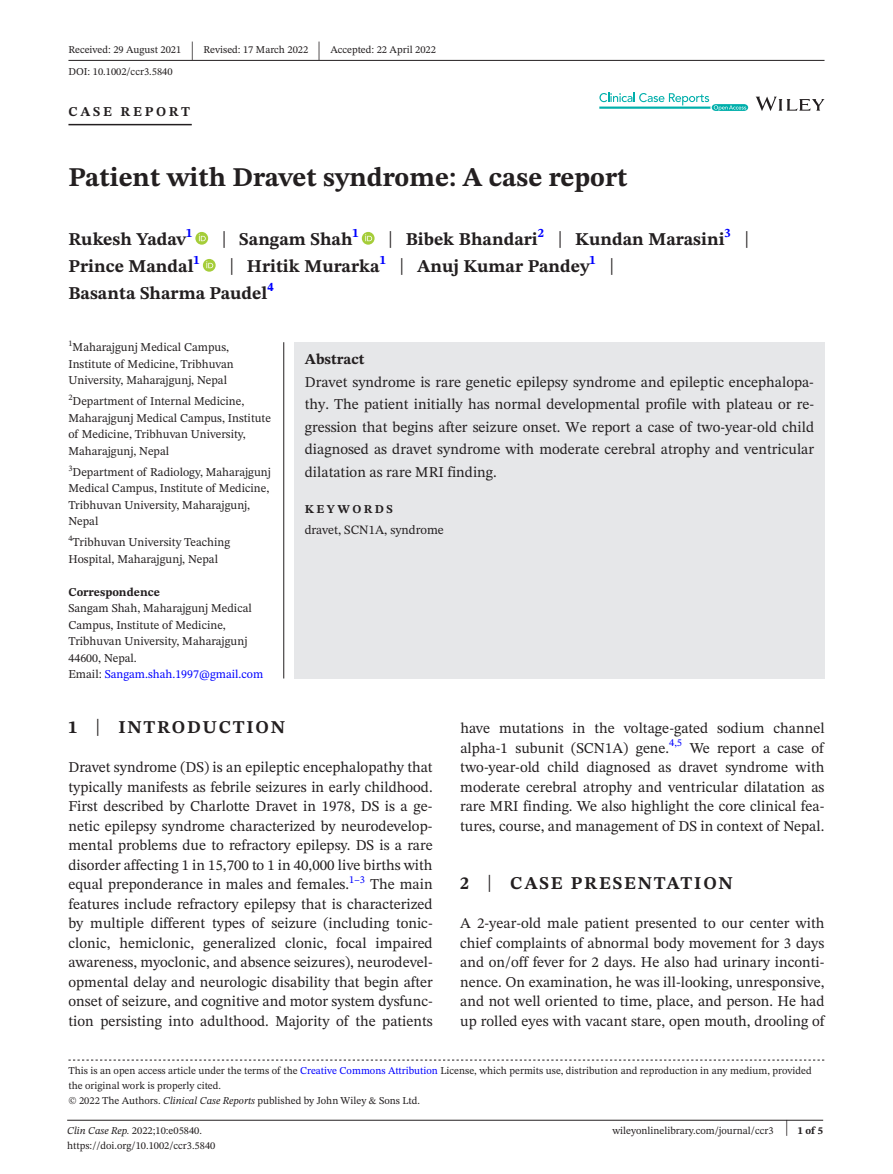
<style>
.page{position:relative;width:893px;height:1174px;background:#fff}
.page>*{position:absolute;margin:0;border:0;box-sizing:border-box;transform-origin:0 0}
.t1{font:700 27px "STIX Two Text";color:#231f20}
.t2{font:25.65px "STIX Two Text";color:#231f20;scale:.49 1}
.t3{font:700 18px/27px "STIX Two Text";color:#231f20}
.t4{font:700 18px "STIX Two Text";letter-spacing:.1em;color:#231f20}
.t5{font:15px/19.5px "STIX Two Text";color:#231f20;text-align:justify}
.t6{font:700 15px "STIX Two Text";color:#231f20}
.t7{font:700 13.5px "STIX Two Text";letter-spacing:.2em;color:#231f20}
.t8{font:12.75px "STIX Two Text";color:#231f20}
.t9{font:12px/16.5px "STIX Two Text";color:#231f20}
.t10{font:700 12px "STIX Two Text";color:#231f20}
.t11{font:700 12px "STIX Two Text";letter-spacing:.2em;color:#231f20}
.t12{font:10.5px/15px "STIX Two Text";color:#231f20}
.t13{font:10.5px "STIX Two Text";color:#00f}
.t14{font:700 10.5px "STIX Two Text";color:#231f20}
.s1{font-weight:400;font-size:23.4px}
.s2{color:#00f}
.s3{font-weight:400;font-size:23.7px}
.s4{font-style:italic}
.s5{font-weight:400;font-size:22.2px}
</style>
<div class="page">
<hr style="left:67px;top:1119px;width:756px;height:1px;background:#231f20">
<svg style="left:756px;top:97px;width:68px;height:14px"></svg>
<svg style="left:599px;top:93px;width:149px;height:18px"></svg>
<hr style="left:68px;top:60px;width:756px;height:1px;background:#231f20">
<hr style="left:68px;top:124px;width:124px;height:1px;background:#231f20">
<svg style="left:195px;top:232px;width:13px;height:13px"></svg>
<svg style="left:199px;top:234px;width:7px;height:7px"></svg>
<svg style="left:362px;top:232px;width:13px;height:13px"></svg>
<svg style="left:365px;top:234px;width:7px;height:7px"></svg>
<svg style="left:203px;top:259px;width:13px;height:13px"></svg>
<svg style="left:206px;top:261px;width:7px;height:7px"></svg>
<svg style="left:68px;top:1059px;width:756px;height:1px"></svg>
<hr style="left:283px;top:342px;width:1px;height:336px;background:#231f20">
<div style="left:294px;top:342px;width:530px;height:202px;background:#e6e7e9"></div>
<div style="left:294px;top:543px;width:530px;height:135px;background:#e6e7e9"></div>
<p class="t12" style="left:68px;top:42px;width:114px">Received: 29 August 2021</p>
<h2 class="t2" style="left:191px;top:32px;width:8px">|</h2>
<p class="t12" style="left:203px;top:42px;width:106px">Revised: 17 March 2022</p>
<h2 class="t2" style="left:318px;top:32px;width:8px">|</h2>
<p class="t12" style="left:330px;top:42px;width:107px">Accepted: 22 April 2022</p>
<p class="t12" style="left:68px;top:64px;width:106px">DOI: 10.1002/ccr3.5840</p>
<p class="t7" style="left:68px;top:101px;width:123px">CASE REPORT</p>
<h1 class="t1" style="left:68px;top:158px;width:560px">Patient with Dravet syndrome: A case report</h1>
<p class="t3" style="left:68px;top:226px;width:125px">Rukesh Yadav<sup>1</sup></p>
<p class="t3" style="left:222px;top:226px;width:138px"><span class="s1">|</span> Sangam Shah<sup>1</sup></p>
<p class="t3" style="left:388px;top:226px;width:363px"><span class="s1">|</span> Bibek Bhandari<sup>2</sup> <span class="s1">|</span> Kundan Marasini<sup>3</sup> <span class="s1">|</span></p>
<p class="t3" style="left:68px;top:253px;width:133px">Prince Mandal<sup>1</sup></p>
<p class="t3" style="left:68px;top:253px;width:547px;text-indent:161px"><span class="s1">|</span> Hritik Murarka<sup>1</sup> <span class="s1">|</span> Anuj Kumar Pandey<sup>1</sup> <span class="s1">|<br></span>Basanta Sharma Paudel<sup>4</sup></p>
<p class="t9" style="left:68px;top:339px;width:167px"><sup>1</sup>Maharajgunj Medical Campus,<br>Institute of Medicine, Tribhuvan<br>University, Maharajgunj, Nepal</p>
<p class="t9" style="left:68px;top:393px;width:204px"><sup>2</sup>Department of Internal Medicine, Maharajgunj Medical Campus, Institute of Medicine, Tribhuvan University, Maharajgunj, Nepal</p>
<p class="t9" style="left:68px;top:463px;width:204px"><sup>3</sup>Department of Radiology, Maharajgunj<br>Medical Campus, Institute of Medicine,<br>Tribhuvan University, Maharajgunj,<br>Nepal</p>
<p class="t9" style="left:68px;top:534px;width:163px"><sup>4</sup>Tribhuvan University Teaching<br>Hospital, Maharajgunj, Nepal</p>
<p class="t10" style="left:68px;top:583px;width:93px">Correspondence</p>
<p class="t9" style="left:68px;top:600px;width:196px">Sangam Shah, Maharajgunj Medical<br>Campus, Institute of Medicine,<br>Tribhuvan University, Maharajgunj<br>44600, Nepal.<br>Email: <span class="s2">Sangam.shah.1997@gmail.com</span></p>
<p class="t6" style="left:305px;top:348px;width:61px">Abstract</p>
<p class="t5" style="left:305px;top:370px;width:511px;line-height:22.5px">Dravet syndrome is rare genetic epilepsy syndrome and epileptic encephalopa&shy;thy. The patient initially has normal developmental profile with plateau or re&shy;gression that begins after seizure onset. We report a case of two-year-old child diagnosed as dravet syndrome with moderate cerebral atrophy and ventricular dilatation as rare MRI finding.</p>
<p class="t11" style="left:305px;top:500px;width:90px">KEYWORDS</p>
<p class="t8" style="left:305px;top:520px;width:141px">dravet, SCN1A, syndrome</p>
<p class="t4" style="left:68px;top:714px;width:218px">1 <span class="s3">|</span> INTRODUCTION</p>
<p class="t5" style="left:68px;top:757px;width:366px">Dravet syndrome (DS) is an epileptic encephalopathy that typically manifests as febrile seizures in early childhood.<br>First described by Charlotte Dravet in 1978, DS is a ge&shy;netic epilepsy syndrome characterized by neurodevelop&shy;mental problems due to refractory epilepsy. DS is a rare disorder affecting 1 in 15,700 to 1 in 40,000 live births with equal preponderance in males and females.</p>
<p class="t13" style="left:349px;top:871px;width:17px">1–3</p>
<p class="t5" style="left:68px;top:874px;width:366px;text-indent:302px">The main features include refractory epilepsy that is characterized by multiple different types of seizure (including tonic&shy;clonic, hemiclonic, generalized clonic, focal impaired awareness, myoclonic, and absence seizures), neurodevel&shy;opmental delay and neurologic disability that begin after onset of seizure, and cognitive and motor system dysfunc&shy;tion persisting into adulthood. Majority of the patients</p>
<p class="t5" style="left:460px;top:718px;width:366px">have mutations in the voltage-gated sodium channel alpha-1 subunit (SCN1A) gene.</p>
<p class="t13" style="left:669px;top:735px;width:15px">4,5</p>
<p class="t5" style="left:460px;top:738px;width:366px;text-indent:229px">We report a case of two-year-old child diagnosed as dravet syndrome with moderate cerebral atrophy and ventricular dilatation as rare MRI finding. We also highlight the core clinical fea&shy;tures, course, and management of DS in context of Nepal.</p>
<p class="t4" style="left:460px;top:870px;width:274px">2 <span class="s3">|</span> CASE PRESENTATION</p>
<p class="t5" style="left:460px;top:913px;width:366px">A 2-year-old male patient presented to our center with chief complaints of abnormal body movement for 3 days and on/off fever for 2 days. He also had urinary inconti&shy;nence. On examination, he was ill-looking, unresponsive, and not well oriented to time, place, and person. He had up rolled eyes with vacant stare, open mouth, drooling of</p>
<p class="t12" style="left:68px;top:1063px;width:745px">This is an open access article under the terms of the <span class="s2">Creative Commons Attribution</span> License, which permits use, distribution and reproduction in any medium, provided the original work is properly cited.<br>© 2022 The Authors. <span class="s4">Clinical Case Reports</span> published by John Wiley &amp; Sons Ltd.</p>
<p class="t12" style="left:67px;top:1123px;width:136px"><span class="s4">Clin Case Rep.</span> 2022;10:e05840.</p>
<p class="t14" style="left:785px;top:1123px;width:39px"><span class="s5">|</span> 1 of 5</p>
<p class="t12" style="left:67px;top:1138px;width:150px">https://doi.org/10.1002/ccr3.5840</p>
<p class="t12" style="left:612px;top:1123px;width:163px">wileyonlinelibrary.com/journal/ccr3</p>
</div>
